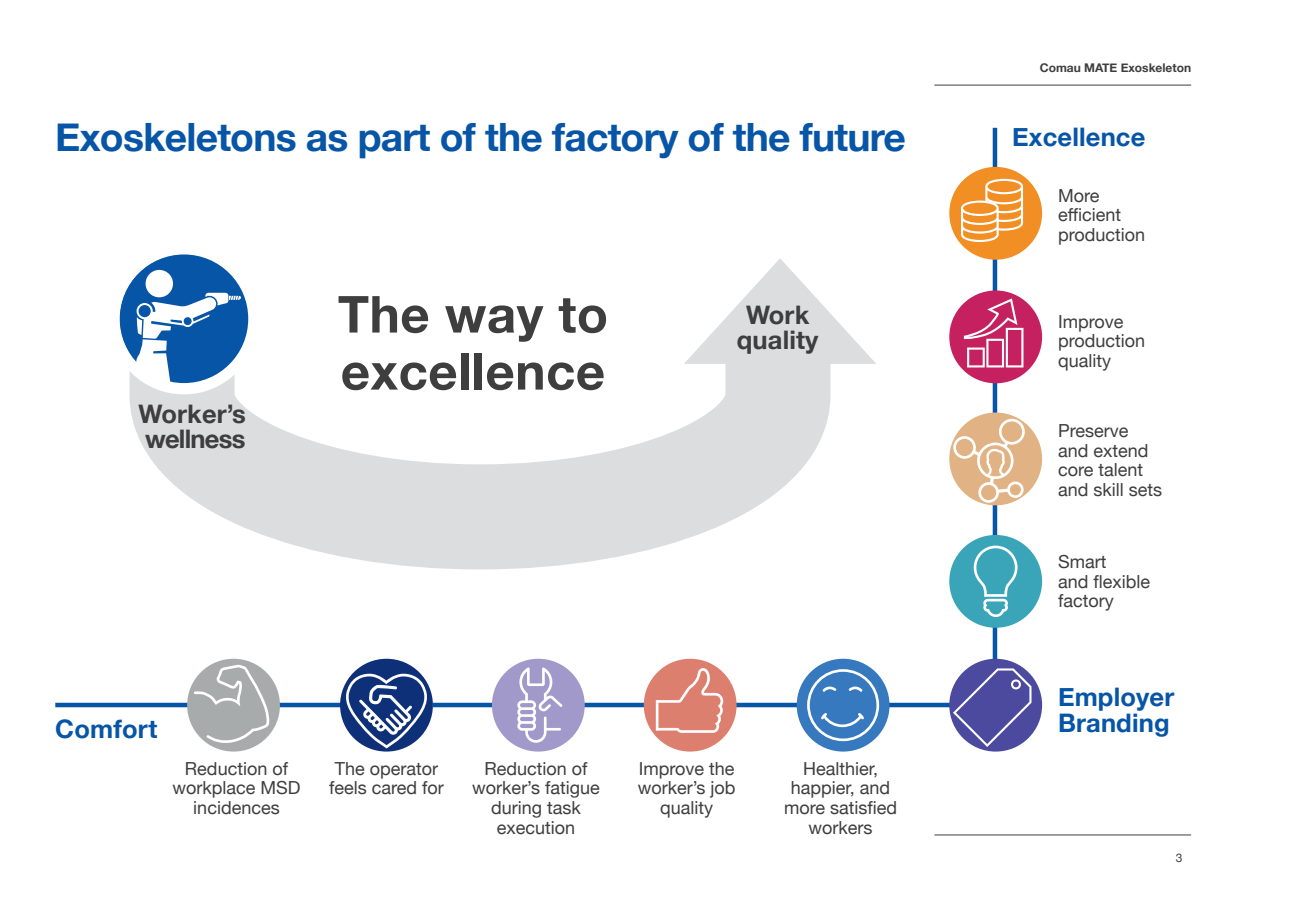
<style>
.page{position:relative;width:1289px;height:919px;background:#fff}
.page>*{position:absolute;margin:0;border:0;box-sizing:border-box;transform-origin:0 0}
.t1{font:700 51px "Helvetica Neue";letter-spacing:.01em;color:#3e3e3f}
.t2{font:700 39px "Helvetica Neue";letter-spacing:-.02em;color:#0755a6}
.t3{font:700 25.5px "Helvetica Neue";letter-spacing:.005em;color:#0755a6}
.t4{font:700 25.5px "Helvetica Neue";letter-spacing:.005em;color:#3e3e3f}
.t5{font:700 25.5px "Helvetica Neue";letter-spacing:-.03em;color:#3e3e3f}
.t6{font:18px/19.5px "Helvetica Neue";color:#3e3e3f;text-align:center}
.t7{font:700 12px "Helvetica Neue";color:#3e3e3f}
.t8{font:12px "Helvetica Neue";color:#3e3e3f}
</style>
<div class="page">
<hr style="left:934px;top:85px;width:257px;height:1px;background:#3e3e3f">
<hr style="left:934px;top:834px;width:257px;height:1px;background:#3e3e3f">
<svg style="left:129px;top:258px;width:747px;height:312px"></svg>
<div style="left:109px;top:245px;width:149px;height:149px;background:#fff;border-radius:50%"></div>
<div style="left:992px;top:624px;width:5px;height:39px;background:#0755a6"></div>
<div style="left:992px;top:504px;width:5px;height:33px;background:#0755a6"></div>
<div style="left:992px;top:381px;width:5px;height:33px;background:#0755a6"></div>
<div style="left:992px;top:257px;width:5px;height:36px;background:#0755a6"></div>
<div style="left:992px;top:128px;width:5px;height:39px;background:#0755a6"></div>
<svg style="left:949px;top:535px;width:93px;height:92px"></svg>
<svg style="left:949px;top:412px;width:93px;height:93px"></svg>
<svg style="left:949px;top:290px;width:93px;height:93px"></svg>
<svg style="left:949px;top:167px;width:93px;height:93px"></svg>
<div style="left:55px;top:702px;width:141px;height:5px;background:#0755a6"></div>
<div style="left:271px;top:702px;width:71px;height:5px;background:#0755a6"></div>
<div style="left:433px;top:702px;width:77px;height:5px;background:#0755a6"></div>
<div style="left:581px;top:702px;width:71px;height:5px;background:#0755a6"></div>
<div style="left:727px;top:702px;width:70px;height:5px;background:#0755a6"></div>
<div style="left:884px;top:702px;width:73px;height:5px;background:#0755a6"></div>
<svg style="left:643px;top:658px;width:93px;height:93px"></svg>
<svg style="left:949px;top:658px;width:93px;height:93px"></svg>
<svg style="left:796px;top:658px;width:93px;height:93px"></svg>
<svg style="left:492px;top:658px;width:92px;height:93px"></svg>
<svg style="left:340px;top:658px;width:93px;height:93px"></svg>
<svg style="left:187px;top:658px;width:93px;height:93px"></svg>
<svg style="left:120px;top:254px;width:128px;height:129px"></svg>
<p class="t2" style="left:55px;top:106px;width:852px">Exoskeletons as part of the factory of the future</p>
<p class="t4" style="left:139px;top:393px;width:109px">Worker’s</p>
<p class="t5" style="left:145px;top:419px;width:102px">wellness</p>
<p class="t1" style="left:338px;top:274px;width:271px">The way to</p>
<p class="t1" style="left:341px;top:331px;width:266px">excellence</p>
<p class="t4" style="left:746px;top:294px;width:65px">Work</p>
<p class="t4" style="left:737px;top:320px;width:83px">quality</p>
<p class="t3" style="left:55px;top:708px;width:103px">Comfort</p>
<p class="t6" style="left:172px;top:759px;width:129px">Reduction of workplace MSD incidences</p>
<p class="t6" style="left:329px;top:759px;width:116px">The operator feels cared for</p>
<p class="t6" style="left:472px;top:759px;width:129px">Reduction of worker’s fatigue during task execution</p>
<p class="t6" style="left:637px;top:759px;width:99px">Improve the worker’s job quality</p>
<p class="t6" style="left:784px;top:759px;width:115px">Healthier, happier, and more satisfied workers</p>
<p class="t7" style="left:1039px;top:58px;width:153px">Comau MATE Exoskeleton</p>
<p class="t3" style="left:1012px;top:117px;width:135px">Excellence</p>
<p class="t6" style="left:1057px;top:186px;width:89px;text-align:left">More efficient production</p>
<p class="t6" style="left:1057px;top:312px;width:67px">Improve</p>
<p class="t6" style="left:1057px;top:332px;width:89px">production</p>
<p class="t6" style="left:1057px;top:351px;width:55px">quality</p>
<p class="t6" style="left:1057px;top:422px;width:72px">Preserve</p>
<p class="t6" style="left:1057px;top:441px;width:92px">and extend</p>
<p class="t6" style="left:1057px;top:461px;width:87px">core talent</p>
<p class="t6" style="left:1057px;top:480px;width:106px">and skill sets</p>
<p class="t6" style="left:1057px;top:553px;width:50px">Smart</p>
<p class="t6" style="left:1057px;top:572px;width:93px">and flexible</p>
<p class="t6" style="left:1057px;top:592px;width:57px">factory</p>
<p class="t3" style="left:1057px;top:677px;width:118px">Employer</p>
<p class="t3" style="left:1057px;top:702px;width:113px">Branding</p>
<p class="t8" style="left:1175px;top:848px;width:8px">3</p>
</div>
